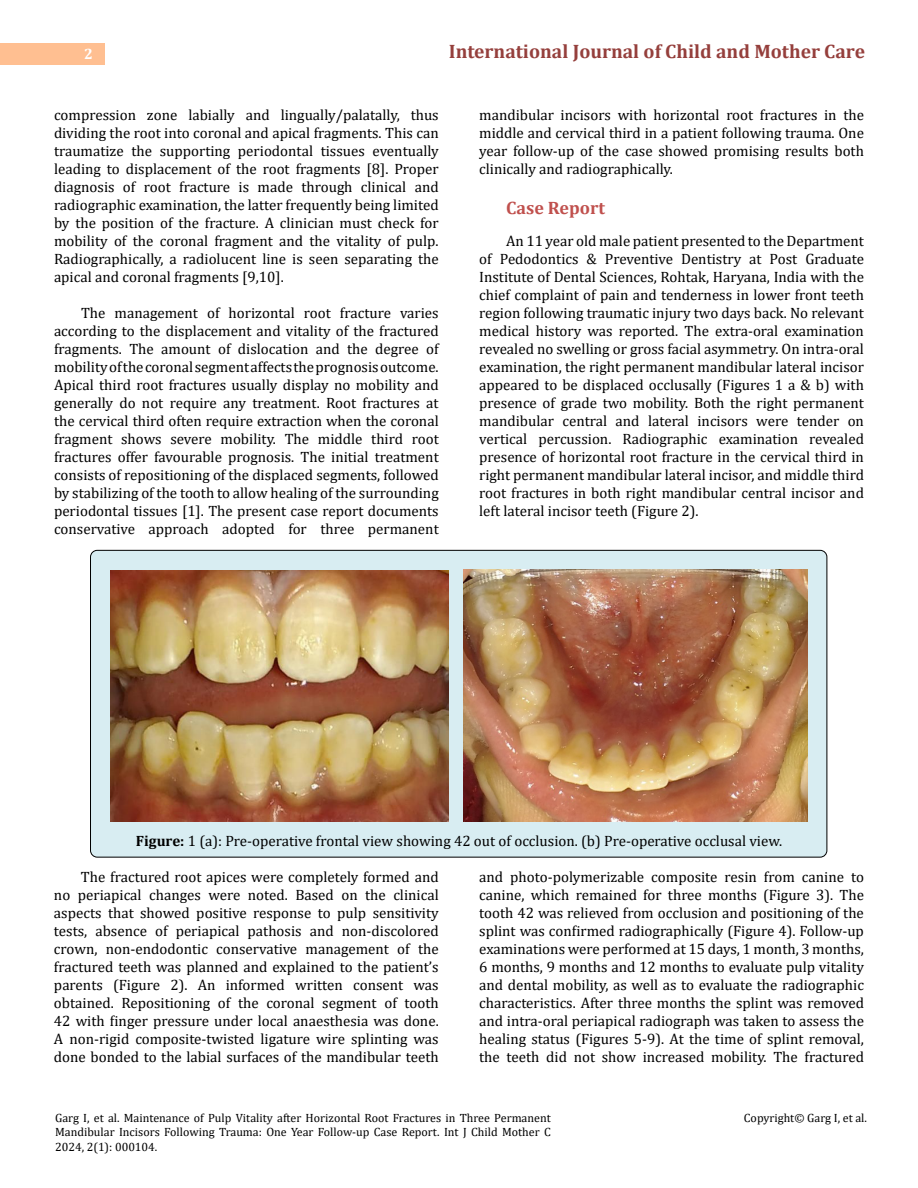
<style>
.page{position:relative;width:918px;height:1188px;background:#fff}
.page>*{position:absolute;margin:0;border:0;box-sizing:border-box;transform-origin:0 0}
.t1{font:700 19.5px "Cambria";color:#953f3c}
.t2{font:700 18px "Cambria";color:#c0504d}
.t3{font:15px/18px "Cambria";color:#000;text-align:justify}
.t4{font:700 15px "Cambria";color:#fff}
.t5{font:12px/14.2px "Cambria";color:#000;text-align:justify}
.s1{font-weight:700}
</style>
<div class="page">
<div style="left:0;top:43px;width:105px;height:21px;background:#ffbf91"></div>
<div style="left:91px;top:550px;width:736px;height:307px;background:#d8edf2;border-radius:7px"></div>
<img style="left:110px;top:571px;width:339px;height:251px">
<img style="left:464px;top:570px;width:344px;height:251px">
<p class="t4" style="left:84px;top:44px;width:10px">2</p>
<h1 class="t1" style="left:449px;top:38px;width:418px">International Journal of Child and Mother Care</h1>
<p class="t3" style="left:54px;top:105px;width:386px">compression zone labially and lingually/palatally, thus dividing the root into coronal and apical fragments. This can traumatize the supporting periodontal tissues eventually leading to displacement of the root fragments [8]. Proper diagnosis of root fracture is made through clinical and radiographic examination, the latter frequently being limited by the position of the fracture. A clinician must check for mobility of the coronal fragment and the vitality of pulp.<br>Radiographically, a radiolucent line is seen separating the apical and coronal fragments [9,10].</p>
<p class="t3" style="left:54px;top:303px;width:386px;text-indent:27px">The management of horizontal root fracture varies according to the displacement and vitality of the fractured fragments. The amount of dislocation and the degree of mobility of the coronal segment affects the prognosis outcome.<br>Apical third root fractures usually display no mobility and generally do not require any treatment. Root fractures at the cervical third often require extraction when the coronal fragment shows severe mobility. The middle third root fractures offer favourable prognosis. The initial treatment consists of repositioning of the displaced segments, followed by stabilizing of the tooth to allow healing of the surrounding periodontal tissues [1]. The present case report documents conservative approach adopted for three permanent</p>
<p class="t3" style="left:479px;top:105px;width:386px">mandibular incisors with horizontal root fractures in the middle and cervical third in a patient following trauma. One year follow-up of the case showed promising results both clinically and radiographically.</p>
<p class="t2" style="left:506px;top:195px;width:100px">Case Report</p>
<p class="t3" style="left:479px;top:231px;width:386px;text-indent:27px">An 11 year old male patient presented to the Department of Pedodontics &amp; Preventive Dentistry at Post Graduate Institute of Dental Sciences, Rohtak, Haryana, India with the chief complaint of pain and tenderness in lower front teeth region following traumatic injury two days back. No relevant medical history was reported. The extra-oral examination revealed no swelling or gross facial asymmetry. On intra-oral examination, the right permanent mandibular lateral incisor appeared to be displaced occlusally (Figures 1 a &amp; b) with presence of grade two mobility. Both the right permanent mandibular central and lateral incisors were tender on vertical percussion. Radiographic examination revealed presence of horizontal root fracture in the cervical third in right permanent mandibular lateral incisor, and middle third root fractures in both right mandibular central incisor and left lateral incisor teeth (Figure 2).</p>
<p class="t3" style="left:136px;top:832px;width:648px"><span class="s1">Figure:</span> 1 (a): Pre-operative frontal view showing 42 out of occlusion. (b) Pre-operative occlusal view.</p>
<p class="t3" style="left:54px;top:868px;width:386px;text-indent:27px">The fractured root apices were completely formed and no periapical changes were noted. Based on the clinical aspects that showed positive response to pulp sensitivity tests, absence of periapical pathosis and non-discolored crown, non-endodontic conservative management of the fractured teeth was planned and explained to the patient’s parents (Figure 2). An informed written consent was obtained. Repositioning of the coronal segment of tooth 42 with finger pressure under local anaesthesia was done.<br>A non-rigid composite-twisted ligature wire splinting was done bonded to the labial surfaces of the mandibular teeth</p>
<p class="t3" style="left:479px;top:868px;width:386px">and photo-polymerizable composite resin from canine to canine, which remained for three months (Figure 3). The tooth 42 was relieved from occlusion and positioning of the splint was confirmed radiographically (Figure 4). Follow-up examinations were performed at 15 days, 1 month, 3 months, 6 months, 9 months and 12 months to evaluate pulp vitality and dental mobility, as well as to evaluate the radiographic characteristics. After three months the splint was removed and intra-oral periapical radiograph was taken to assess the healing status (Figures 5-9). At the time of splint removal, the teeth did not show increased mobility. The fractured</p>
<p class="t5" style="left:55px;top:1111px;width:497px">Garg I, et al. Maintenance of Pulp Vitality after Horizontal Root Fractures in Three Permanent Mandibular Incisors Following Trauma: One Year Follow-up Case Report. Int J Child Mother C 2024, 2(1): 000104.</p>
<p class="t5" style="left:744px;top:1111px;width:125px">Copyright© Garg I, et al.</p>
</div>
